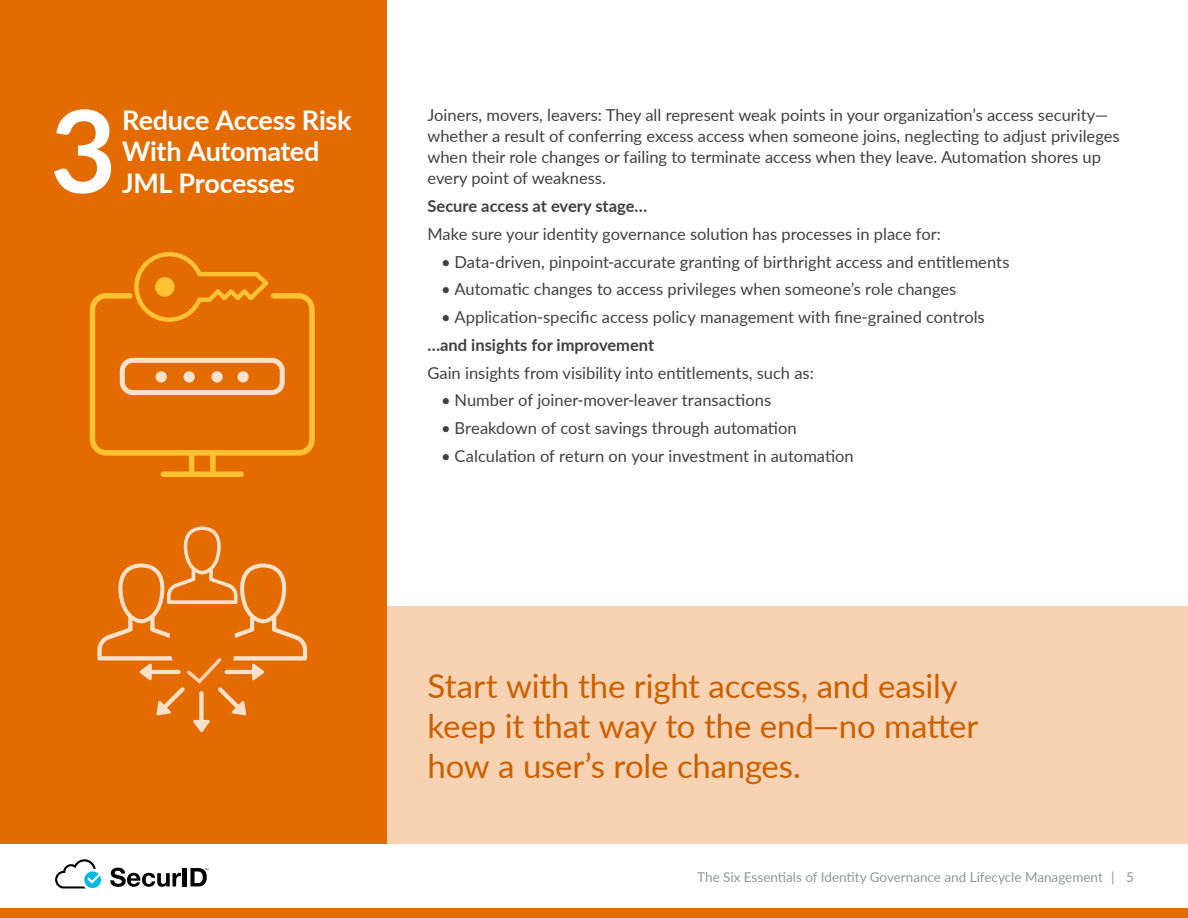
<style>
.page{position:relative;width:1188px;height:918px;background:#fff}
.page>*{position:absolute;margin:0;border:0;box-sizing:border-box;transform-origin:0 0}
.Intro_Section_Body_C{font:700 114.15px "Lato";color:#fff}
.Sidebar{font:33px/39.6px "Lato";letter-spacing:-.005em;color:#cc6000}
.Intro_Section_Body_C-2{font:700 27px/31.5px "Lato";letter-spacing:-.015em;color:#fff}
.Body_Copy{font:16.5px/21px "Lato";color:#414042}
.Body_Copy-2{font:700 16.5px "Lato";color:#414042}
.t1{font:13.5px "Lato";color:#92979a}
</style>
<div class="page">
<svg style="left:55px;top:859px;width:46px;height:29px"></svg>
<svg style="left:110px;top:868px;width:71px;height:19px"></svg>
<hr style="left:183px;top:868px;width:4px;height:18px;background:#000">
<svg style="left:190px;top:868px;width:18px;height:18px"></svg>
<div style="left:0;top:908px;width:1188px;height:10px;background:#e36b00"></div>
<div style="left:0;top:0;width:387px;height:843px;background:#e36b00"></div>
<div style="left:387px;top:606px;width:801px;height:238px;background:#f7d3b3"></div>
<svg style="left:90px;top:252px;width:225px;height:225px"></svg>
<div style="left:156px;top:371px;width:11px;height:12px;background:#f9e1cc;border-radius:50%"></div>
<div style="left:211px;top:371px;width:12px;height:12px;background:#f9e1cc;border-radius:50%"></div>
<div style="left:237px;top:371px;width:12px;height:12px;background:#f9e1cc;border-radius:50%"></div>
<div style="left:184px;top:371px;width:11px;height:12px;background:#f9e1cc;border-radius:50%"></div>
<svg style="left:97px;top:526px;width:210px;height:206px"></svg>
<p class="Intro_Section_Body_C" style="left:50px;top:67px;width:68px">3</p>
<p class="Intro_Section_Body_C-2" style="left:122px;top:103px;width:231px">Reduce Access Risk<br>With Automated<br>JML Processes</p>
<p class="Body_Copy" style="left:428px;top:104px;width:694px">Joiners, movers, leavers: They all represent weak points in your organization’s access security— whether a result of conferring excess access when someone joins, neglecting to adjust privileges when their role changes or failing to terminate access when they leave. Automation shores up every point of weakness.</p>
<p class="Body_Copy-2" style="left:428px;top:194px;width:221px">Secure access at every stage…</p>
<p class="Body_Copy" style="left:428px;top:223px;width:515px">Make sure your identity governance solution has processes in place for:</p>
<p class="Body_Copy" style="left:441px;top:250px;width:570px">• Data-driven, pinpoint-accurate granting of birthright access and entitlements</p>
<p class="Body_Copy" style="left:441px;top:278px;width:517px">• Automatic changes to access privileges when someone’s role changes</p>
<p class="Body_Copy" style="left:441px;top:306px;width:545px">• Application-specific access policy management with fine-grained controls</p>
<p class="Body_Copy-2" style="left:428px;top:333px;width:228px">…and insights for improvement</p>
<p class="Body_Copy" style="left:428px;top:361px;width:388px">Gain insights from visibility into entitlements, such as:</p>
<p class="Body_Copy" style="left:441px;top:389px;width:332px">• Number of joiner-mover-leaver transactions</p>
<p class="Body_Copy" style="left:441px;top:417px;width:357px">• Breakdown of cost savings through automation</p>
<p class="Body_Copy" style="left:441px;top:445px;width:414px">• Calculation of return on your investment in automation</p>
<p class="Sidebar" style="left:428px;top:665px;width:552px">Start with the right access, and easily keep it that way to the end—no matter how a user’s role changes.</p>
<p class="t1" style="left:697px;top:868px;width:438px">The Six Essentials of Identity Governance and Lifecycle Management | 5</p>
</div>
